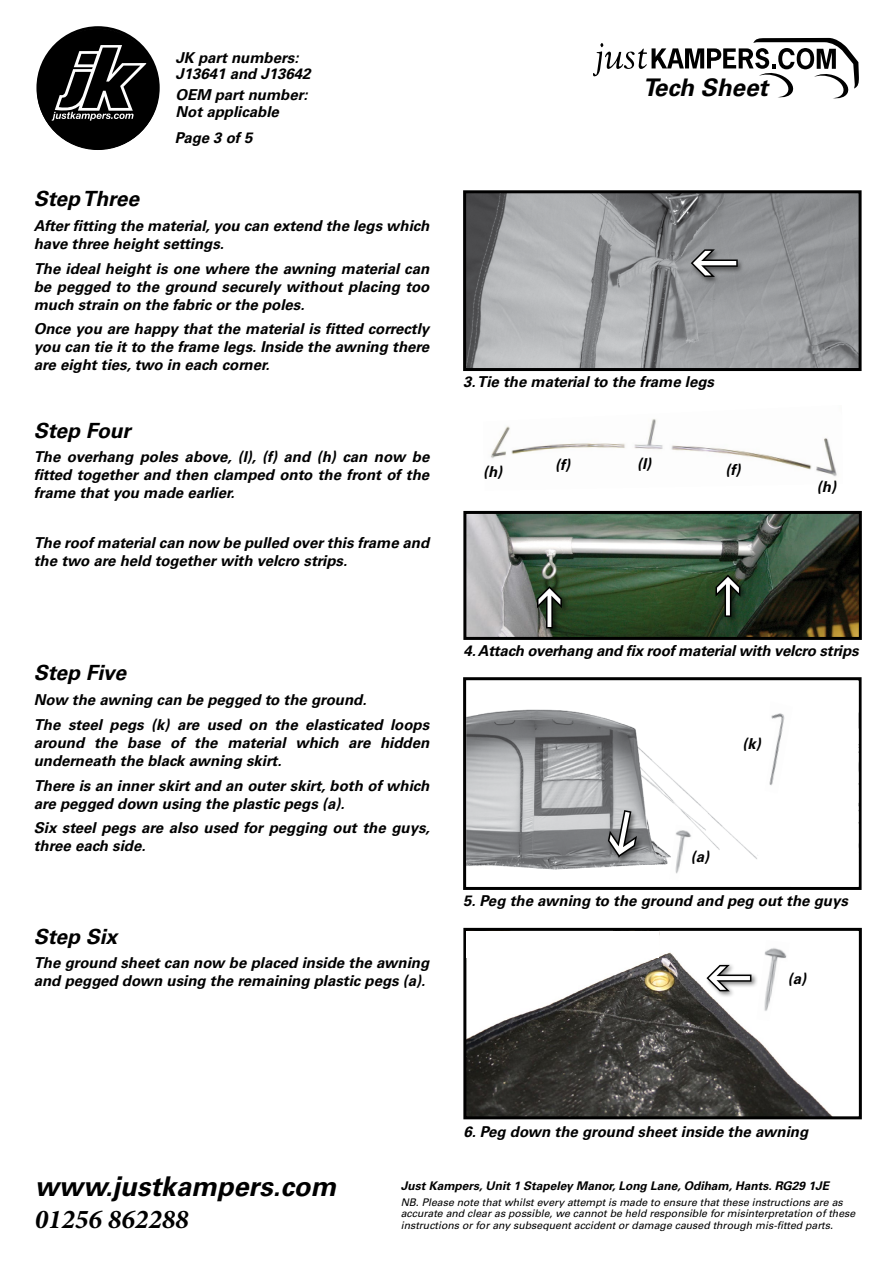
<style>
.page{position:relative;width:893px;height:1263px;background:#fff}
.page>*{position:absolute;margin:0;border:0;box-sizing:border-box;transform-origin:0 0}
.t1{font:italic 700 27.15px "Univers";color:#000}
.t2{font:italic 700 27.15px "Minion Pro";color:#000}
.t3{font:italic 700 24.3px "Univers";color:#000}
.t4{font:italic 700 21px "Univers";color:#000}
.t5{font:italic 700 15px/18px "Univers";color:#000}
.t6{font:italic 700 12px "Univers";color:#000}
.t7{font:italic 10.5px/11.2px "Univers";color:#000}
</style>
<div class="page">
<img style="left:467px;top:194px;width:391px;height:173px">
<div style="left:463px;top:190px;width:399px;height:181px;border:3px solid #000"></div>
<img style="left:467px;top:709px;width:205px;height:161px">
<div style="left:463px;top:677px;width:399px;height:213px;border:3px solid #000"></div>
<img style="left:467px;top:932px;width:364px;height:183px">
<div style="left:463px;top:928px;width:399px;height:191px;border:3px solid #000"></div>
<div style="left:38px;top:29px;width:120px;height:121px;background:#000;border-radius:50%"></div>
<svg style="left:52px;top:45px;width:94px;height:76px"></svg>
<div style="left:36px;top:26px;width:124px;height:123px;border:3px solid #000;border-radius:50%"></div>
<svg style="left:593px;top:38px;width:266px;height:61px"></svg>
<img style="left:467px;top:515px;width:391px;height:121px">
<div style="left:463px;top:511px;width:399px;height:129px;border:3px solid #000"></div>
<div style="left:690px;top:248px;width:55px;height:37px;background:#000;opacity:.5"></div>
<img style="left:490px;top:419px;width:347px;height:58px">
<div style="left:535px;top:585px;width:34px;height:51px;background:#000;opacity:.5"></div>
<div style="left:607px;top:808px;width:37px;height:56px;background:#000;opacity:.5"></div>
<svg style="left:672px;top:681px;width:187px;height:206px"></svg>
<img style="left:764px;top:701px;width:29px;height:93px">
<img style="left:669px;top:825px;width:24px;height:55px">
<div style="left:466px;top:931px;width:193px;height:26px;background:#fff"></div>
<img style="left:756px;top:940px;width:34px;height:81px">
<div style="left:706px;top:963px;width:53px;height:35px;background:#000;opacity:.5"></div>
<div style="left:714px;top:573px;width:34px;height:51px;background:#000;opacity:.5"></div>
<svg style="left:689px;top:248px;width:50px;height:32px;background:#606163"></svg>
<svg style="left:534px;top:584px;width:29px;height:46px"></svg>
<svg style="left:606px;top:808px;width:34px;height:51px;background:#676869"></svg>
<svg style="left:704px;top:963px;width:49px;height:31px"></svg>
<svg style="left:713px;top:572px;width:29px;height:46px"></svg>
<p class="t5" style="left:176px;top:49px;width:137px;line-height:16.5px">JK part numbers:<br>J13641 and J13642</p>
<p class="t5" style="left:176px;top:87px;width:134px;line-height:16.5px">OEM part number:<br>Not applicable</p>
<p class="t5" style="left:175px;top:129px;width:79px">Page 3 of 5</p>
<h3 class="t4" style="left:34px;top:186px;width:107px">Step Three</h3>
<p class="t5" style="left:34px;top:217px;width:397px">After fitting the material, you can extend the legs which have three height settings.</p>
<p class="t5" style="left:34px;top:259px;width:397px;text-align:justify">The ideal height is one where the awning material can be pegged to the ground securely without placing too much strain on the fabric or the poles.</p>
<p class="t5" style="left:34px;top:320px;width:397px;text-align:justify">Once you are happy that the material is fitted correctly you can tie it to the frame legs. Inside the awning there are eight ties, two in each corner.</p>
<h3 class="t4" style="left:34px;top:418px;width:98px">Step Four</h3>
<p class="t5" style="left:34px;top:448px;width:397px;text-align:justify">The overhang poles above, (l), (f) and (h) can now be fitted together and then clamped onto the front of the frame that you made earlier.</p>
<p class="t5" style="left:34px;top:534px;width:397px">The roof material can now be pulled over this frame and the two are held together with velcro strips.</p>
<h3 class="t4" style="left:34px;top:660px;width:94px">Step Five</h3>
<p class="t5" style="left:34px;top:687px;width:397px;line-height:24.8px">Now the awning can be pegged to the ground.<br>The steel pegs (k) are used on the elasticated loops</p>
<p class="t5" style="left:34px;top:733px;width:397px">around the base of the material which are hidden underneath the black awning skirt.</p>
<p class="t5" style="left:34px;top:776px;width:397px">There is an inner skirt and an outer skirt, both of which are pegged down using the plastic pegs (a).</p>
<p class="t5" style="left:34px;top:819px;width:397px">Six steel pegs are also used for pegging out the guys, three each side.</p>
<h3 class="t4" style="left:34px;top:924px;width:85px">Step Six</h3>
<p class="t5" style="left:34px;top:954px;width:397px">The ground sheet can now be placed inside the awning and pegged down using the remaining plastic pegs (a).</p>
<h2 class="t3" style="left:643px;top:73px;width:127px">Tech Sheet</h2>
<p class="t5" style="left:463px;top:373px;width:252px">3. Tie the material to the frame legs</p>
<p class="t5" style="left:483px;top:463px;width:21px">(h)</p>
<p class="t5" style="left:555px;top:456px;width:16px">(f)</p>
<p class="t5" style="left:637px;top:454px;width:16px">(l)</p>
<p class="t5" style="left:726px;top:461px;width:16px">(f)</p>
<p class="t5" style="left:817px;top:478px;width:21px">(h)</p>
<p class="t5" style="left:463px;top:642px;width:397px">4. Attach overhang and fix roof material with velcro strips</p>
<p class="t5" style="left:742px;top:735px;width:20px">(k)</p>
<p class="t5" style="left:691px;top:848px;width:20px">(a)</p>
<p class="t5" style="left:463px;top:892px;width:386px">5. Peg the awning to the ground and peg out the guys</p>
<p class="t5" style="left:788px;top:969px;width:20px">(a)</p>
<p class="t5" style="left:463px;top:1122px;width:346px">6. Peg down the ground sheet inside the awning</p>
<h1 class="t1" style="left:35px;top:1171px;width:303px">www.justkampers.com</h1>
<h1 class="t2" style="left:35px;top:1202px;width:156px">01256 862288</h1>
<p class="t6" style="left:401px;top:1179px;width:430px">Just Kampers, Unit 1 Stapeley Manor, Long Lane, Odiham, Hants. RG29 1JE</p>
<p class="t7" style="left:401px;top:1197px;width:456px">NB. Please note that whilst every attempt is made to ensure that these instructions are as accurate and clear as possible, we cannot be held responsible for misinterpretation of these instructions or for any subsequent accident or damage caused through mis-fitted parts.</p>
</div>
